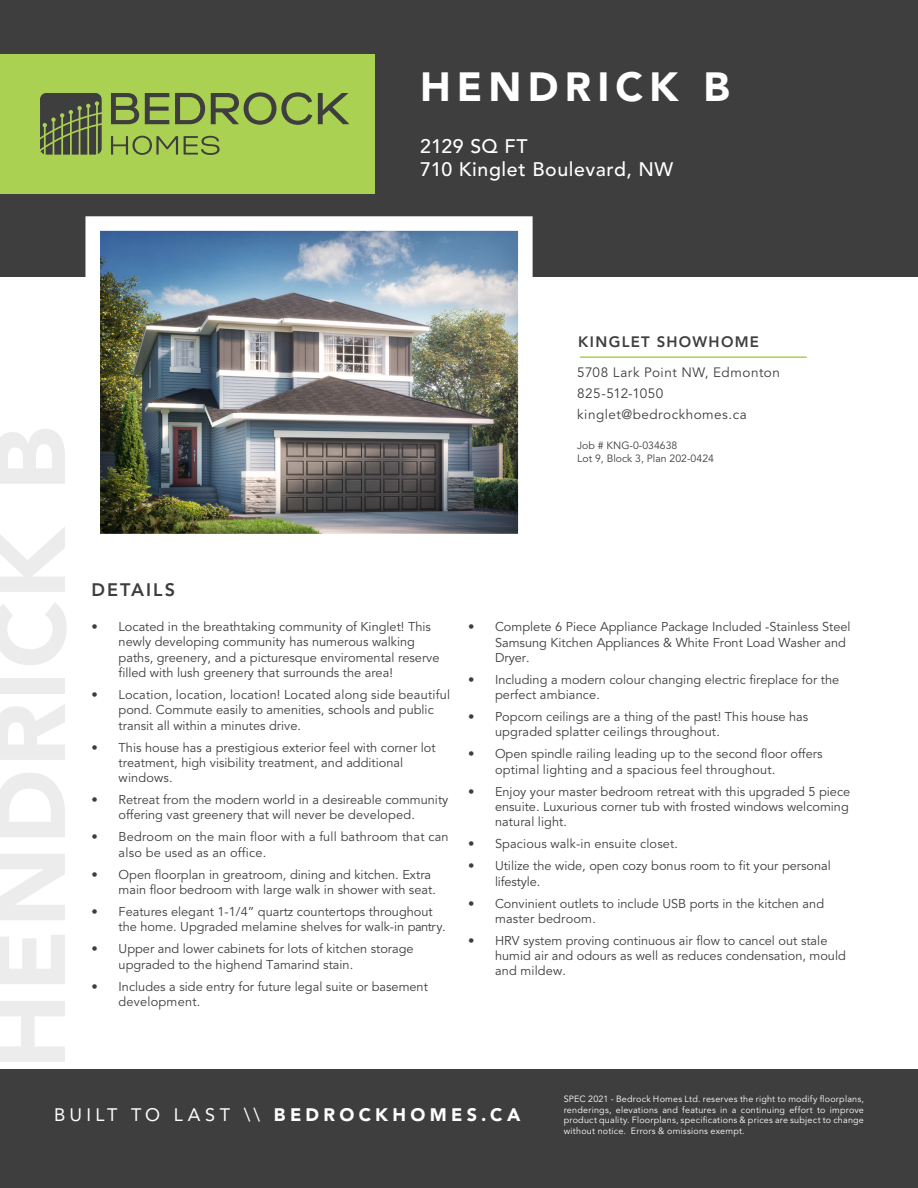
<style>
.page{position:relative;width:918px;height:1188px;background:#3e3e3f}
.page>*{position:absolute;margin:0;border:0;box-sizing:border-box;transform-origin:0 0}
.t1{font:900 40.5px "Avenir LT Std";letter-spacing:.155em;color:#fff}
.t2{font:500 19.5px "Avenir LT Std";letter-spacing:.03em;color:#fff}
.t3{font:900 18px "Avenir LT Std";letter-spacing:.24em;color:#fff}
.t4{font:800 18px "Avenir LT Std";letter-spacing:.11em;color:#3e3e3f}
.t5{font:800 15px "Avenir LT Std";letter-spacing:.085em;color:#3e3e3f}
.t6{font:13.5px/21px "Avenir LT Std";letter-spacing:.035em;color:#3e3e3f}
.t7{font:12.75px/15.3px "Avenir LT Std";color:#3e3e3f}
.t8{font:10.5px/12.6px "Avenir LT Std";color:#3e3e3f}
.t9{font:9px/10.8px "Avenir LT Std";letter-spacing:.025em;color:#fff;text-align:justify}
.s1{font-weight:400}
</style>
<div class="page">
<div style="left:0;top:278px;width:918px;height:791px;background:#fff"></div>
<img style="left:101px;top:232px;width:416px;height:300px">
<div style="left:85px;top:216px;width:448px;height:332px;border:15px solid #fff"></div>
<hr style="left:580px;top:356px;width:227px;height:2px;background:#abd153">
<div style="left:0;top:54px;width:374px;height:139px;background:#abd153"></div>
<svg style="left:40px;top:93px;width:62px;height:62px;background:#555e43"></svg>
<svg style="left:111px;top:92px;width:238px;height:33px"></svg>
<svg style="left:111px;top:136px;width:109px;height:19px"></svg>
<p class="t1" style="left:420px;top:62px;width:311px">HENDRICK B</p>
<p class="t2" style="left:420px;top:135px;width:109px">2129 SQ FT</p>
<p class="t2" style="left:420px;top:158px;width:255px">710 Kinglet Boulevard, NW</p>
<p class="t5" style="left:578px;top:333px;width:182px">KINGLET SHOWHOME</p>
<p class="t6" style="left:577px;top:363px;width:204px">5708 Lark Point NW, Edmonton<br>825-512-1050 kinglet@bedrockhomes.ca</p>
<p class="t8" style="left:577px;top:439px;width:138px">Job # KNG-0-034638<br>Lot 9, Block 3, Plan 202-0424</p>
<h3 class="t4" style="left:92px;top:579px;width:85px">DETAILS</h3>
<p class="t7" style="left:119px;top:620px;width:322px;text-indent:-27px">• Located in the breathtaking community of Kinglet! This newly developing community has numerous walking paths, greenery, and a picturesque enviromental reserve filled with lush greenery that surrounds the area!</p>
<p class="t7" style="left:119px;top:687px;width:333px;text-indent:-27px">• Location, location, location! Located along side beautiful pond. Commute easily to amenities, schools and public transit all within a minutes drive.</p>
<p class="t7" style="left:119px;top:740px;width:319px;text-indent:-27px">• This house has a prestigious exterior feel with corner lot treatment, high visibility treatment, and additional windows.</p>
<p class="t7" style="left:92px;top:793px;width:358px;text-align:center">• Retreat from the modern world in a desireable community offering vast greenery that will never be developed.</p>
<p class="t7" style="left:119px;top:830px;width:332px;text-indent:-27px">• Bedroom on the main floor with a full bathroom that can also be used as an office.</p>
<p class="t7" style="left:119px;top:867px;width:319px;text-indent:-27px">• Open floorplan in greatroom, dining and kitchen. Extra main floor bedroom with large walk in shower with seat.</p>
<p class="t7" style="left:119px;top:904px;width:329px;text-indent:-27px">• Features elegant 1-1/4” quartz countertops throughout the home. Upgraded melamine shelves for walk-in pantry.</p>
<p class="t7" style="left:119px;top:942px;width:297px;text-indent:-27px">• Upper and lower cabinets for lots of kitchen storage upgraded to the highend Tamarind stain.</p>
<p class="t7" style="left:119px;top:979px;width:311px;text-indent:-27px">• Includes a side entry for future legal suite or basement development.</p>
<p class="t7" style="left:495px;top:620px;width:357px;text-indent:-27px">• Complete 6 Piece Appliance Package Included -Stainless Steel<br>Samsung Kitchen Appliances &amp; White Front Load Washer and<br>Dryer.</p>
<p class="t7" style="left:495px;top:672px;width:346px;text-indent:-27px">• Including a modern colour changing electric fireplace for the perfect ambiance.</p>
<p class="t7" style="left:495px;top:709px;width:315px;text-indent:-27px">• Popcorn ceilings are a thing of the past! This house has upgraded splatter ceilings throughout.</p>
<p class="t7" style="left:495px;top:747px;width:329px;text-indent:-27px">• Open spindle railing leading up to the second floor offers optimal lighting and a spacious feel throughout.</p>
<p class="t7" style="left:495px;top:784px;width:357px;text-align:justify;text-indent:-27px">• Enjoy your master bedroom retreat with this upgraded 5 piece ensuite. Luxurious corner tub with frosted windows welcoming natural light.</p>
<p class="t7" style="left:468px;top:837px;width:212px">• Spacious walk-in ensuite closet.</p>
<p class="t7" style="left:495px;top:859px;width:337px;text-indent:-27px">• Utilize the wide, open cozy bonus room to fit your personal lifestyle.</p>
<p class="t7" style="left:495px;top:896px;width:331px;text-indent:-27px">• Convinient outlets to include USB ports in the kitchen and master bedroom.</p>
<p class="t7" style="left:495px;top:933px;width:352px;text-indent:-27px">• HRV system proving continuous air flow to cancel out stale humid air and odours as well as reduces condensation, mould and mildew.</p>
<h3 class="t3" style="left:54px;top:1104px;width:468px"><span class="s1">BUILT TO LAST \\</span> BEDROCKHOMES.CA</h3>
<p class="t9" style="left:564px;top:1094px;width:302px">SPEC 2021 - Bedrock Homes Ltd. reserves the right to modify floorplans, renderings, elevations and features in a continuing effort to improve product quality. Floorplans, specifications &amp; prices are subject to change without notice. Errors &amp; omissions exempt.</p>
</div>
